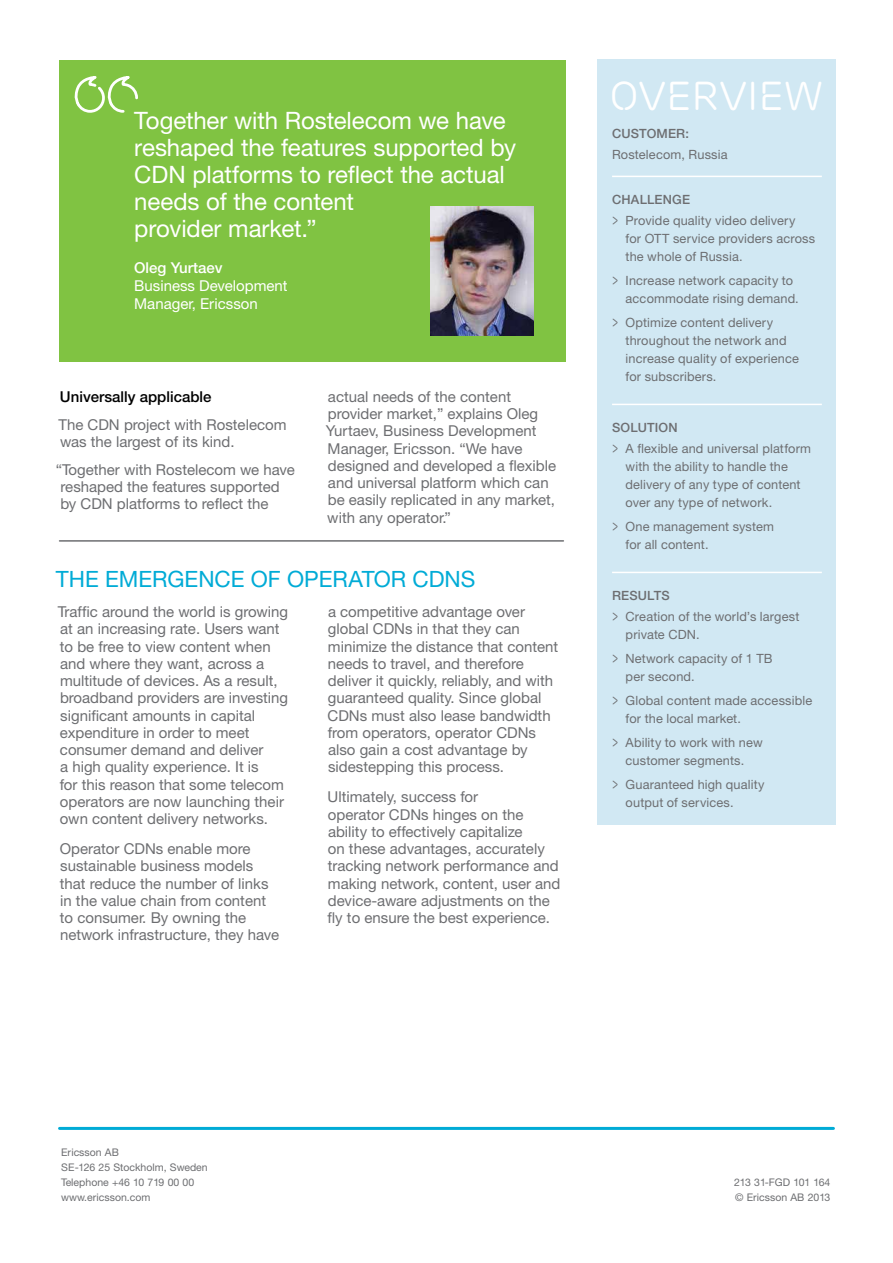
<style>
.page{position:relative;width:893px;height:1263px;background:#fff}
.page>*{position:absolute;margin:0;border:0;box-sizing:border-box;transform-origin:0 0}
.t1{font:40.5px "Ericsson Capital";color:#fff}
.t2{font:24px/27px "Ericsson Sans";letter-spacing:-.005em;color:#fff}
.t3{font:22.5px "Ericsson Sans";color:#00abd6}
.t4{font:15px/17.2px "Ericsson Sans";color:#6d6e71}
.t5{font:15px/18px "Ericsson Sans";color:#fff}
.t6{font:500 15px "Ericsson Sans";color:#000}
.t7{font:500 15px "Ericsson Sans";color:#fff}
.t8{font:12.75px/18px "Ericsson Sans";letter-spacing:.01em;color:#6d6e71}
.t9{font:500 12.75px "Ericsson Sans";letter-spacing:.015em;color:#6d6e71}
.t10{font:10.5px/15px "Ericsson Sans";color:#6d6e71}
.s1{font-weight:500}
.s2{font-family:"Ericsson Capital"}
</style>
<div class="page">
<div style="left:60px;top:60px;width:506px;height:301px;background:#80c342"></div>
<svg style="left:74px;top:77px;width:64px;height:36px"></svg>
<div style="left:597px;top:60px;width:238px;height:765px;background:#d1e8f3"></div>
<hr style="left:612px;top:176px;width:210px;height:1px;background:#fff">
<hr style="left:612px;top:404px;width:210px;height:1px;background:#fff">
<hr style="left:612px;top:572px;width:210px;height:1px;background:#fff">
<hr style="left:60px;top:1127px;width:773px;height:3px;background:#00abd6">
<hr style="left:60px;top:540px;width:503px;height:2px;background:#6d6e71">
<img style="left:431px;top:206px;width:103px;height:130px">
<h2 class="t2" style="left:134px;top:107px;width:373px">Together with Rostelecom we have</h2>
<h2 class="t2" style="left:134px;top:134px;width:383px">reshaped the features supported by<br>CDN platforms to reflect the actual needs of the content<br>provider market.”</h2>
<p class="t7" style="left:134px;top:259px;width:90px">OLEG YURTAEV</p>
<p class="t5" style="left:134px;top:277px;width:155px">Business Development<br>M anager, Ericsson</p>
<p class="t6" style="left:60px;top:388px;width:153px">UNIVERSALLY APPLICABLE</p>
<p class="t4" style="left:58px;top:416px;width:230px">The CDN project with Rostelecom was the largest of its kind.</p>
<p class="t4" style="left:60px;top:461px;width:236px;text-indent:-5px">“Together with Rostelecom we have reshaped the features supported by CDN platforms to reflect the</p>
<p class="t4" style="left:326px;top:388px;width:232px">actual needs of the content provider market,” explains Oleg<br>Yurtaev, Business Development<br>M anager, Ericsson. “We have designed and developed a flexible and universal platform which can be easily replicated in any market, with any operator.”</p>
<h3 class="t3" style="left:56px;top:567px;width:421px">THE EM ERGENCE OF OPERATOR CDNS</h3>
<p class="t4" style="left:58px;top:603px;width:232px">Traffic around the world is growing at an increasing rate. Users want to be free to view content when and where they want, across a multitude of devices. As a result, broadband providers are investing significant amounts in capital expenditure in order to meet consumer demand and deliver<br>a high quality experience. It is<br>for this reason that some telecom operators are now launching their own content delivery networks.</p>
<p class="t4" style="left:60px;top:840px;width:221px">Operator CDNs enable more sustainable business models that reduce the number of links in the value chain from content to consumer. By owning the network infrastructure, they have</p>
<p class="t4" style="left:328px;top:603px;width:232px">a competitive advantage over global CDNs in that they can minimize the distance that content needs to travel, and therefore deliver it quickly, reliably, and with guaranteed quality. Since global<br>CDNs must also lease bandwidth from operators, operator CDNs also gain a cost advantage by sidestepping this process.</p>
<p class="t4" style="left:327px;top:789px;width:235px">Ultimately, success for<br>operator CDNs hinges on the ability to effectively capitalize<br>on these advantages, accurately tracking network performance and making network, content, user and device-aware adjustments on the fly to ensure the best experience.</p>
<h1 class="t1" style="left:609px;top:72px;width:215px">OVERVIEW</h1>
<p class="t9" style="left:612px;top:126px;width:78px">CUSTOMER:</p>
<p class="t8" style="left:612px;top:145px;width:117px">Rostelecom, Russia</p>
<p class="t8" style="left:612px;top:189px;width:185px;line-height:21px"><span class="s1">CHALLENGE<br></span><span class="s2">&gt;</span> Provide quality video delivery</p>
<p class="t8" style="left:626px;top:229px;width:191px">for OTT service providers across the whole of Russia.</p>
<p class="t8" style="left:626px;top:271px;width:175px;text-indent:-14px"><span class="s2">&gt;</span> Increase network capacity to accommodate rising demand.</p>
<p class="t8" style="left:626px;top:313px;width:175px;text-indent:-14px"><span class="s2">&gt;</span> Optimize content delivery throughout the network and increase quality of experience for subscribers.</p>
<p class="t8" style="left:612px;top:417px;width:200px;line-height:21px"><span class="s1">SOLUTION<br></span><span class="s2">&gt;</span> A flexible and universal platform</p>
<p class="t8" style="left:626px;top:457px;width:177px">with the ability to handle the delivery of any type of content over any type of network.</p>
<p class="t8" style="left:626px;top:517px;width:150px;text-indent:-14px"><span class="s2">&gt;</span> One management system for all content.</p>
<p class="t8" style="left:612px;top:585px;width:189px;line-height:21px"><span class="s1">RESULTS<br></span><span class="s2">&gt;</span> Creation of the world’s largest</p>
<p class="t8" style="left:612px;top:622px;width:162px;line-height:24px;text-indent:14px">private CDN.<br><span class="s2">&gt;</span> Network capacity of 1 TB</p>
<p class="t8" style="left:612px;top:664px;width:202px;line-height:24px;text-indent:14px">per second.<br><span class="s2">&gt;</span> Global content made accessible</p>
<p class="t8" style="left:612px;top:706px;width:152px;line-height:24px;text-indent:14px">for the local market.<br><span class="s2">&gt;</span> Ability to work with new</p>
<p class="t8" style="left:612px;top:748px;width:154px;line-height:24px;text-align:center">customer segments.<br><span class="s2">&gt;</span> Guaranteed high quality</p>
<p class="t8" style="left:626px;top:793px;width:110px">output of services.</p>
<p class="t10" style="left:61px;top:1145px;width:148px">Ericsson AB<br>SE-126 25 Stockholm, Sweden<br>Telephone +46 10 719 00 00 www.ericsson.com</p>
<p class="t10" style="left:734px;top:1175px;width:98px">213 31-FGD 101 164 © Ericsson AB 2013</p>
</div>
